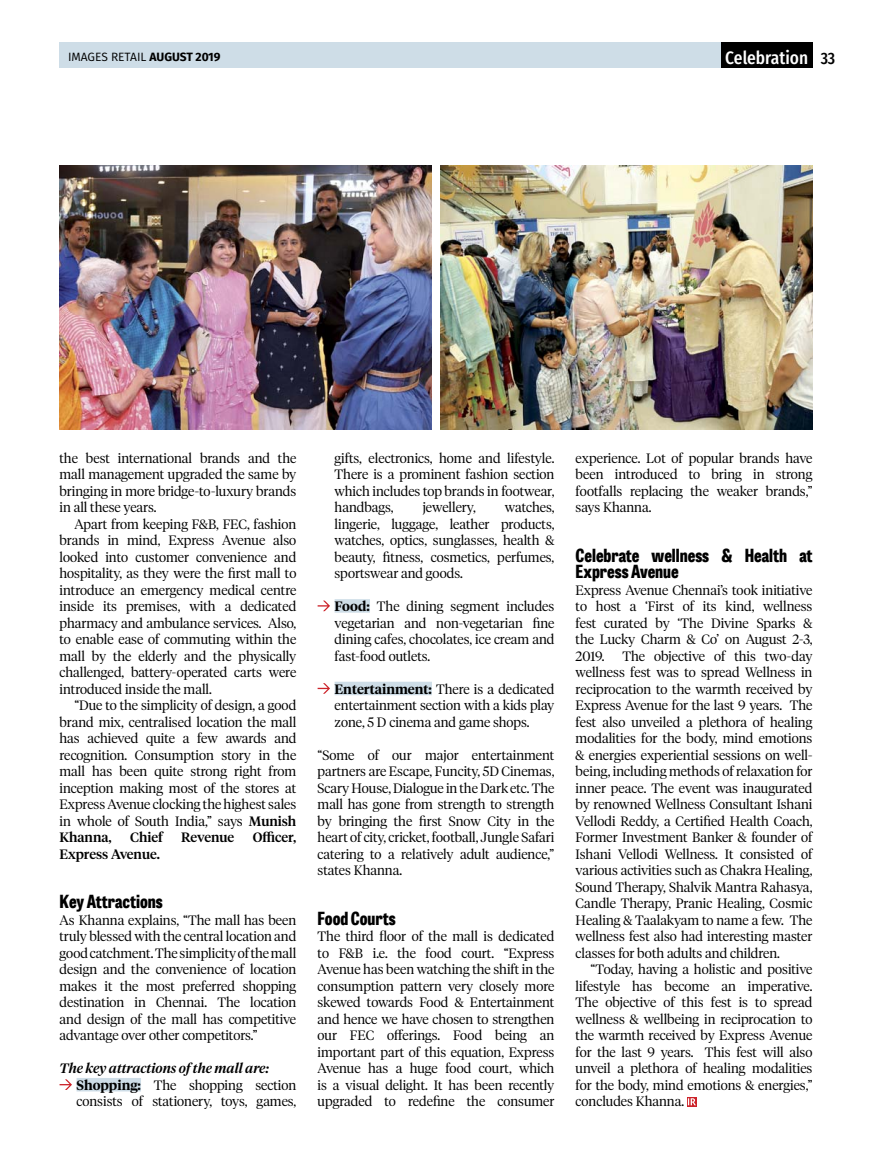
<style>
.page{position:relative;width:872px;height:1170px;background:#fff}
.page>*{position:absolute;margin:0;border:0;box-sizing:border-box;transform-origin:0 0}
.t1{font:800 18px/16.5px "Tablet Gothic Condensed W02";color:#000}
.t2{font:500 18px "Fira Sans Condensed";color:#fff}
.t3{font:300 13.5px/16.5px "Tiempos Headline";color:#000;text-align:justify}
.t4{font:500 13.5px "Tiempos Headline";color:#000}
.t5{font:12px "Fira Sans";color:#000}
.s1{font-weight:700}
.s2{font-size:16.5px;color:#000}
.s3{font-weight:500}
.s4{font-weight:500;font-style:italic}
.s5{font-weight:600}
</style>
<div class="page">
<div style="left:60px;top:43px;width:752px;height:25px;background:#cedde7"></div>
<div style="left:721px;top:43px;width:91px;height:25px;background:#000"></div>
<div style="left:77px;top:1077px;width:64px;height:14px;background:#cedde7"></div>
<svg style="left:60px;top:1079px;width:12px;height:10px"></svg>
<div style="left:334px;top:599px;width:36px;height:13px;background:#cedde7"></div>
<div style="left:334px;top:681px;width:98px;height:14px;background:#cedde7"></div>
<svg style="left:317px;top:600px;width:13px;height:11px"></svg>
<svg style="left:317px;top:683px;width:13px;height:10px"></svg>
<div style="left:687px;top:1096px;width:9px;height:10px;background:#cc2229"></div>
<svg style="left:688px;top:1098px;width:8px;height:7px"></svg>
<img style="left:60px;top:165px;width:372px;height:264px">
<img style="left:440px;top:165px;width:372px;height:264px">
<p class="t5" style="left:68px;top:51px;width:154px">IMAGES RETAIL <span class="s1">AUGUST 2019</span></p>
<h1 class="t2" style="left:725px;top:49px;width:112px">Celebration <span class="s2">33</span></h1>
<p class="t3" style="left:60px;top:450px;width:238px">the best international brands and the mall management upgraded the same by bringing in more bridge-to-luxury brands in all these years.</p>
<p class="t3" style="left:60px;top:516px;width:238px;text-indent:15px">Apart from keeping F&amp;B, FEC, fashion brands in mind, Express Avenue also looked into customer convenience and hospitality, as they were the first mall to introduce an emergency medical centre inside its premises, with a dedicated pharmacy and ambulance services. Also, to enable ease of commuting within the mall by the elderly and the physically challenged, battery-operated carts were introduced inside the mall.</p>
<p class="t3" style="left:60px;top:698px;width:238px;text-indent:15px">“Due to the simplicity of design, a good brand mix, centralised location the mall has achieved quite a few awards and recognition. Consumption story in the mall has been quite strong right from inception making most of the stores at Express Avenue clocking the highest sales in whole of South India,” says <span class="s3">Munish Khanna,</span></p>
<p class="t4" style="left:130px;top:831px;width:34px">Chief</p>
<p class="t4" style="left:181px;top:831px;width:55px">Revenue</p>
<p class="t4" style="left:253px;top:831px;width:45px">Officer,</p>
<p class="t4" style="left:60px;top:847px;width:102px">Express Avenue.</p>
<h1 class="t1" style="left:60px;top:892px;width:105px">Key Attractions</h1>
<p class="t3" style="left:60px;top:912px;width:238px">As Khanna explains, “The mall has been truly blessed with the central location and good catchment. The simplicity of the mall design and the convenience of location makes it the most preferred shopping destination in Chennai. The location and design of the mall has competitive advantage over other competitors.”</p>
<p class="t3" style="left:77px;top:1061px;width:221px;text-align:left;text-indent:-17px"><span class="s4">The key attractions of the mall are:<br></span><span class="s5">Shopping:</span> The shopping section consists of stationery, toys, games,</p>
<p class="t3" style="left:334px;top:450px;width:221px">gifts, electronics, home and lifestyle.<br>There is a prominent fashion section which includes top brands in footwear, handbags,</p>
<p class="t3" style="left:334px;top:500px;width:221px;text-indent:170px">watches, lingerie, luggage, leather products, watches, optics, sunglasses, health &amp; beauty, fitness, cosmetics, perfumes, sportswear and goods.</p>
<p class="t3" style="left:334px;top:599px;width:221px"><span class="s5">Food:</span> The dining segment includes vegetarian and non-vegetarian fine dining cafes, chocolates, ice cream and fast-food outlets.</p>
<p class="t3" style="left:334px;top:681px;width:221px"><span class="s5">Entertainment:</span> There is a dedicated entertainment section with a kids play zone, 5 D cinema and game shops.</p>
<p class="t3" style="left:317px;top:747px;width:238px">“Some of our major entertainment partners are Escape, Funcity, 5D Cinemas, Scary House, Dialogue in the Dark etc. The mall has gone from strength to strength by bringing the first Snow City in the heart of city, cricket, football, Jungle Safari catering to a relatively adult audience,” states Khanna.</p>
<h1 class="t1" style="left:317px;top:908px;width:80px">Food Courts</h1>
<p class="t3" style="left:317px;top:929px;width:238px">The third floor of the mall is dedicated to F&amp;B i.e. the food court. “Express Avenue has been watching the shift in the consumption pattern very closely more skewed towards Food &amp; Entertainment and hence we have chosen to strengthen our FEC offerings. Food being an important part of this equation, Express Avenue has a huge food court, which is a visual delight. It has been recently upgraded to redefine the consumer</p>
<p class="t3" style="left:423px;top:500px;width:54px">jewellery,</p>
<p class="t3" style="left:575px;top:450px;width:238px">experience. Lot of popular brands have been introduced to bring in strong footfalls replacing the weaker brands,” says Khanna.</p>
<h1 class="t1" style="left:575px;top:545px;width:238px">Celebrate wellness &amp; Health at<br>Express Avenue</h1>
<p class="t3" style="left:575px;top:582px;width:238px">Express Avenue Chennai’s took initiative to host a ‘First of its kind, wellness fest curated by ‘The Divine Sparks &amp; the Lucky Charm &amp; Co’ on August 2-3, 2019.</p>
<p class="t3" style="left:575px;top:648px;width:238px;text-indent:47px">The objective of this two-day wellness fest was to spread Wellness in reciprocation to the warmth received by Express Avenue for the last 9 years. The fest also unveiled a plethora of healing modalities for the body, mind emotions &amp; energies experiential sessions on well&shy;being, including methods of relaxation for inner peace. The event was inaugurated by renowned Wellness Consultant Ishani Vellodi Reddy, a Certified Health Coach, Former Investment Banker &amp; founder of Ishani Vellodi Wellness. It consisted of various activities such as Chakra Healing, Sound Therapy, Shalvik Mantra Rahasya, Candle Therapy, Pranic Healing, Cosmic Healing &amp; Taalakyam to name a few. The wellness fest also had interesting master classes for both adults and children.</p>
<p class="t3" style="left:575px;top:962px;width:238px;text-indent:15px">“Today, having a holistic and positive lifestyle has become an imperative.<br>The objective of this fest is to spread wellness &amp; wellbeing in reciprocation to the warmth received by Express Avenue for the last 9 years. This fest will also unveil a plethora of healing modalities for the body, mind emotions &amp; energies,” concludes Khanna.</p>
</div>
